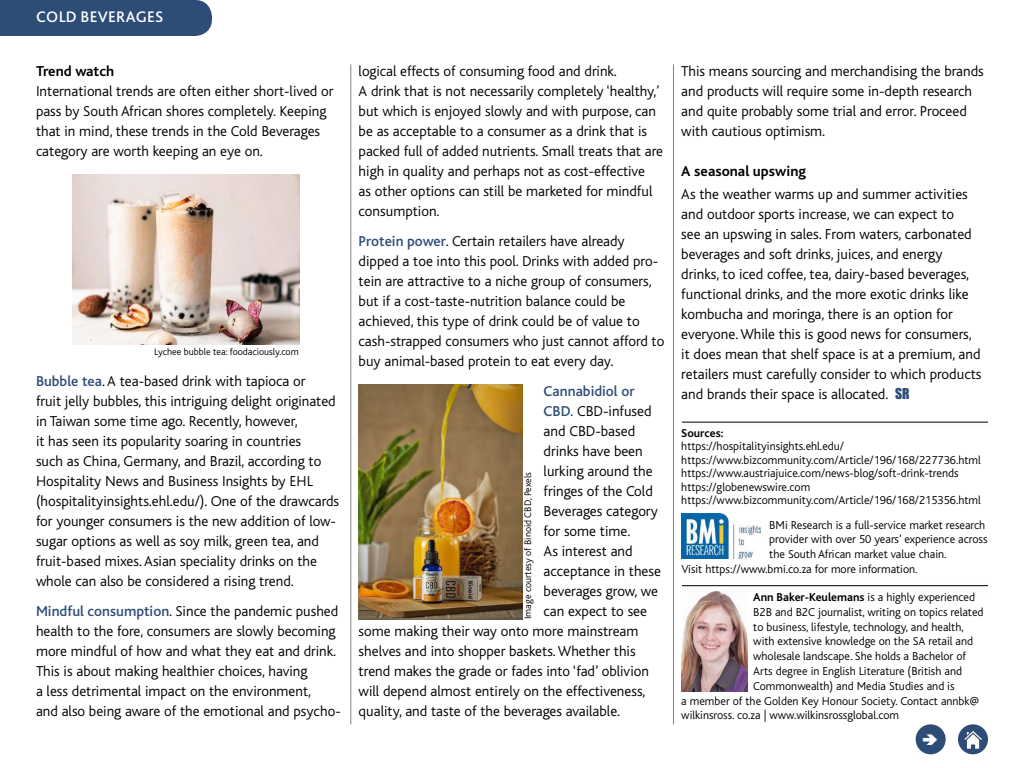
<style>
.page{position:relative;width:1024px;height:768px;background:#fff}
.page>*{position:absolute;margin:0;border:0;box-sizing:border-box;transform-origin:0 0}
.t1{font:500 16px "Bliss Pro";letter-spacing:.015em;color:#fff}
.t2{font:300 15px/20px "Bliss";color:#000}
.t3{font:700 15px "Bliss";color:#000}
.t4{font:500 15px "Bliss";color:#2d4d77}
.t5{font:13.8px "Impact";color:#2d4d77}
.t6{font:300 12px/13.5px "Bliss";color:#000}
.t7{font:700 12px "Bliss";color:#000}
.t8{font:300 10px "Bliss";color:#000}
.s1{font-weight:500;color:#2d4d77}
.s2{font-weight:700}
</style>
<div class="page">
<img style="left:681px;top:593px;width:66px;height:99px">
<div style="left:680px;top:582px;width:314px;height:11px;background:#000;opacity:.4"></div>
<hr style="left:682px;top:586px;width:306px;height:1px;background:#000">
<div style="left:680px;top:418px;width:314px;height:12px;background:#000;opacity:.4"></div>
<hr style="left:682px;top:422px;width:306px;height:1px;background:#000">
<hr style="left:673px;top:64px;width:1px;height:660px;background:#808285">
<hr style="left:351px;top:64px;width:1px;height:660px;background:#808285">
<div style="left:916px;top:724px;width:30px;height:30px;background:#2d4d77;border-radius:50%"></div>
<div style="left:958px;top:724px;width:30px;height:30px;background:#2d4d77;border-radius:50%"></div>
<img style="left:964px;top:731px;width:18px;height:17px">
<img style="left:681px;top:514px;width:80px;height:45px">
<div style="left:0;top:0;width:212px;height:36px;background:#2d4d77"></div>
<img style="left:73px;top:174px;width:227px;height:170px">
<img style="left:359px;top:384px;width:163px;height:235px">
<p class="t1" style="left:36px;top:6px;width:129px">COLD BEVERAGES</p>
<p class="t3" style="left:36px;top:63px;width:80px">Trend watch</p>
<p class="t2" style="left:36px;top:81px;width:299px">International trends are often either short-lived or pass by South African shores completely. Keeping that in mind, these trends in the Cold Beverages category are worth keeping an eye on.</p>
<p class="t8" style="left:154px;top:346px;width:146px">Lychee bubble tea: foodaciously.com</p>
<p class="t2" style="left:36px;top:372px;width:305px"><span class="s1">Bubble tea</span>. A tea-based drink with tapioca or<br>fruit jelly bubbles, this intriguing delight originated in Taiwan some time ago. Recently, however,<br>it has seen its popularity soaring in countries<br>such as China, Germany, and Brazil, according to Hospitality News and Business Insights by EHL (hospitalityinsights.ehl.edu/). One of the drawcards for younger consumers is the new addition of low&shy;sugar options as well as soy milk, green tea, and fruit-based mixes. Asian speciality drinks on the whole can also be considered a rising trend.</p>
<p class="t2" style="left:36px;top:602px;width:305px"><span class="s1">Mindful consumption</span>. Since the pandemic pushed health to the fore, consumers are slowly becoming more mindful of how and what they eat and drink.<br>This is about making healthier choices, having<br>a less detrimental impact on the environment,<br>and also being aware of the emotional and psycho-</p>
<p class="t2" style="left:359px;top:61px;width:306px">logical effects of consuming food and drink.<br>A drink that is not necessarily completely ‘healthy,’ but which is enjoyed slowly and with purpose, can be as acceptable to a consumer as a drink that is packed full of added nutrients. Small treats that are high in quality and perhaps not as cost-effective<br>as other options can still be marketed for mindful consumption.</p>
<p class="t2" style="left:359px;top:231px;width:307px"><span class="s1">Protein power</span>. Certain retailers have already dipped a toe into this pool. Drinks with added pro&shy;tein are attractive to a niche group of consumers, but if a cost-taste-nutrition balance could be achieved, this type of drink could be of value to cash-strapped consumers who just cannot afford to buy animal-based protein to eat every day.</p>
<p class="t4" style="left:544px;top:383px;width:92px">Cannabidiol or</p>
<p class="t2" style="left:544px;top:401px;width:110px"><span class="s1">CBD.</span> CBD-infused</p>
<p class="t2" style="left:544px;top:421px;width:93px">and CBD-based</p>
<p class="t2" style="left:544px;top:441px;width:101px">drinks have been</p>
<p class="t2" style="left:544px;top:461px;width:110px">lurking around the</p>
<p class="t2" style="left:544px;top:481px;width:111px">fringes of the Cold</p>
<p class="t2" style="left:544px;top:501px;width:116px">Beverages category</p>
<p class="t2" style="left:544px;top:521px;width:88px">for some time.</p>
<p class="t2" style="left:544px;top:541px;width:91px">As interest and</p>
<p class="t2" style="left:544px;top:561px;width:119px">acceptance in these</p>
<p class="t2" style="left:544px;top:581px;width:116px">beverages grow, we</p>
<p class="t2" style="left:544px;top:601px;width:105px">can expect to see</p>
<p class="t2" style="left:359px;top:621px;width:281px">some making their way onto more mainstream</p>
<p class="t2" style="left:359px;top:641px;width:278px">shelves and into shopper baskets. Whether this</p>
<p class="t2" style="left:359px;top:661px;width:292px">trend makes the grade or fades into ‘fad’ oblivion</p>
<p class="t2" style="left:359px;top:681px;width:288px">will depend almost entirely on the effectiveness,</p>
<p class="t2" style="left:359px;top:701px;width:263px">quality, and taste of the beverages available.</p>
<p class="t8" style="left:523px;top:619px;width:148px;rotate:-90deg">Image courtesy of Binoid CBD, Pexels</p>
<p class="t2" style="left:681px;top:61px;width:304px">This means sourcing and merchandising the brands and products will require some in-depth research and quite probably some trial and error. Proceed with cautious optimism.</p>
<p class="t3" style="left:681px;top:163px;width:126px">A seasonal upswing</p>
<p class="t2" style="left:681px;top:184px;width:302px">As the weather warms up and summer activities and outdoor sports increase, we can expect to<br>see an upswing in sales. From waters, carbonated beverages and soft drinks, juices, and energy drinks, to iced coffee, tea, dairy-based beverages, functional drinks, and the more exotic drinks like kombucha and moringa, there is an option for everyone. While this is good news for consumers, it does mean that shelf space is at a premium, and retailers must carefully consider to which products and brands their space is allocated.</p>
<p class="t5" style="left:895px;top:382px;width:16px">SR</p>
<p class="t7" style="left:681px;top:427px;width:44px">Sources:</p>
<p class="t6" style="left:681px;top:440px;width:301px">https://hospitalityinsights.ehl.edu/ https://www.bizcommunity.com/Article/196/168/227736.html https://www.austriajuice.com/news-blog/soft-drink-trends https://globenewswire.com https://www.bizcommunity.com/Article/196/168/215356.html</p>
<p class="t6" style="left:769px;top:518px;width:217px">BMi Research is a full-service market research</p>
<p class="t6" style="left:769px;top:533px;width:220px">provider with over 50 years’ experience across</p>
<p class="t6" style="left:769px;top:548px;width:179px">the South African market value chain.</p>
<p class="t6" style="left:681px;top:562px;width:238px">Visit https://www.bmi.co.za for more information.</p>
<p class="t6" style="left:753px;top:591px;width:223px"><span class="s2">Ann Baker-Keulemans</span> is a highly experienced</p>
<p class="t6" style="left:753px;top:605px;width:232px">B2B and B2C journalist, writing on topics related</p>
<p class="t6" style="left:753px;top:620px;width:212px">to business, lifestyle, technology, and health,</p>
<p class="t6" style="left:753px;top:635px;width:221px">with extensive knowledge on the SA retail and</p>
<p class="t6" style="left:753px;top:650px;width:214px">wholesale landscape. She holds a Bachelor of</p>
<p class="t6" style="left:753px;top:664px;width:210px">Arts degree in English Literature (British and</p>
<p class="t6" style="left:753px;top:679px;width:203px">Commonwealth) and Media Studies and is</p>
<p class="t6" style="left:681px;top:694px;width:299px">a member of the Golden Key Honour Society. Contact annbk@</p>
<p class="t6" style="left:681px;top:709px;width:219px">wilkinsross. co.za | www.wilkinsrossglobal.com</p>
</div>
